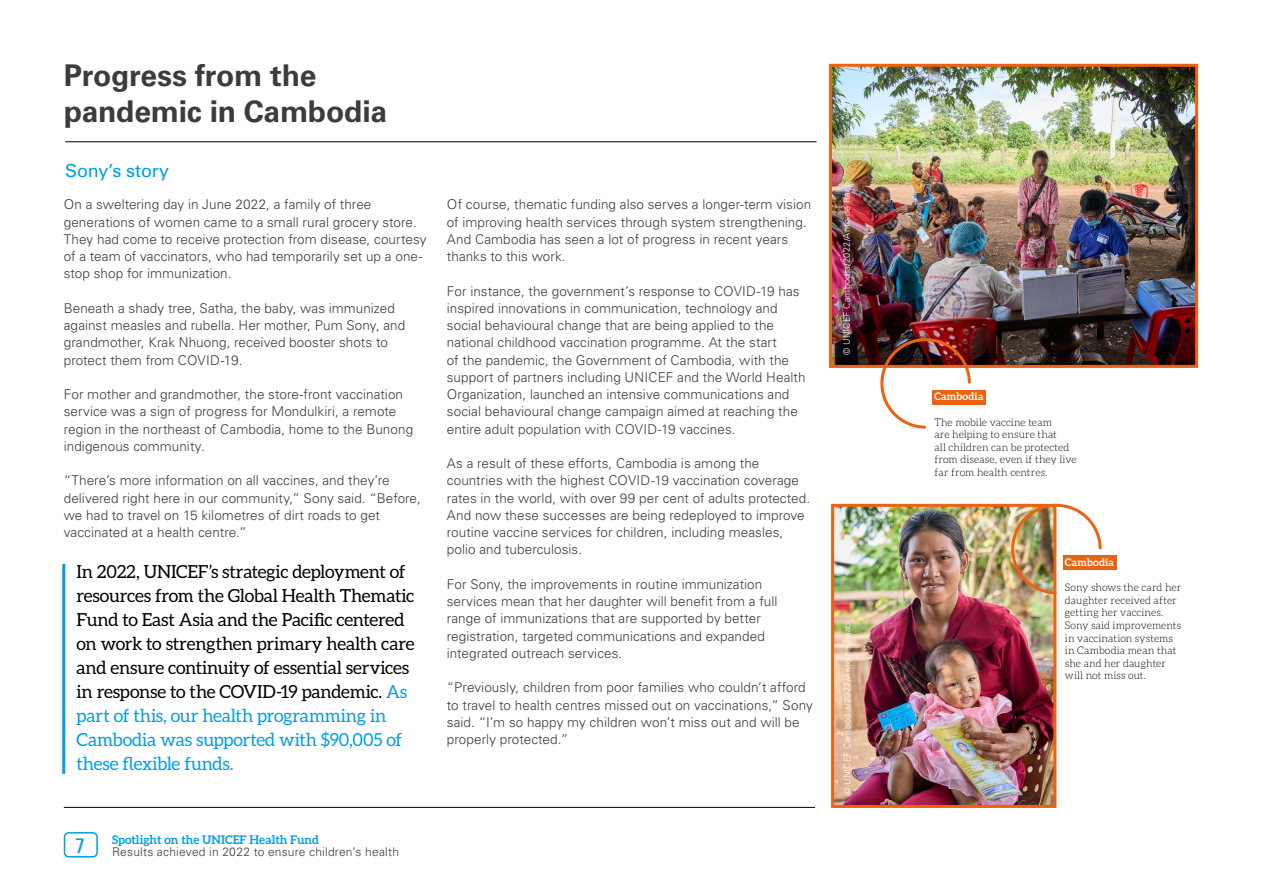
<style>
.page{position:relative;width:1263px;height:893px;background:#fff}
.page>*{position:absolute;margin:0;border:0;box-sizing:border-box;transform-origin:0 0}
.Header_1{font:700 30px/36px "Univers";letter-spacing:-.01em;color:#3c3c3b}
.t1{font:condensed 21px "Univers";color:#009fe3}
.Quote_Blue{font:18px/24px "Aleo";letter-spacing:-.01em;color:#000}
.t2{font:18px "Univers";letter-spacing:-.015em;color:#009fe3}
.Texto_Normal{font:300 13.5px/17.2px "Univers";letter-spacing:.005em;color:#3c3c3b}
.t3{font:300 12px "Univers LT Std";letter-spacing:.015em;color:#3c3c3b}
.t4{font:700 12px "Aleo";color:#009fe3}
.Pie_de_foto{font:300 10.5px/12.6px "Aleo";letter-spacing:.005em;color:#000}
.Pie_de_foto-2{font:700 10.5px "Aleo";letter-spacing:.015em;color:#fff}
.Copyright_photos{font:300 9px "Univers LT Std";letter-spacing:.035em;color:#fff}
.s1{color:#009fe3}
</style>
<div class="page">
<div style="left:64px;top:832px;width:34px;height:25px;border:2px solid #009fe3;border-radius:4px"></div>
<img style="left:833px;top:68px;width:361px;height:296px">
<div style="left:829px;top:64px;width:369px;height:304px;border:3px solid #eb6212"></div>
<hr style="left:65px;top:142px;width:751px;height:1px;background:#000">
<img style="left:879px;top:337px;width:93px;height:92px">
<img style="left:835px;top:508px;width:217px;height:296px">
<div style="left:831px;top:504px;width:225px;height:304px;border:3px solid #eb6212"></div>
<hr style="left:64px;top:807px;width:751px;height:1px;background:#000">
<div style="left:932px;top:390px;width:54px;height:15px;background:#eb6212"></div>
<hr style="left:62px;top:564px;width:3px;height:210px;background:#009fe3">
<img style="left:1010px;top:503px;width:92px;height:93px">
<div style="left:1063px;top:555px;width:53px;height:15px;background:#eb6212"></div>
<p class="Header_1" style="left:64px;top:58px;width:325px">Progress from the pandemic in Cambodia</p>
<p class="t2" style="left:65px;top:160px;width:105px">Sony’s story</p>
<p class="Texto_Normal" style="left:64px;top:196px;width:364px">On a sweltering day in June 2022, a family of three generations of women came to a small rural grocery store.<br>They had come to receive protection from disease, courtesy of a team of vaccinators, who had temporarily set up a one&shy;stop shop for immunization.</p>
<p class="Texto_Normal" style="left:64px;top:299px;width:343px">Beneath a shady tree, Satha, the baby, was immunized against measles and rubella. Her mother, Pum Sony, and grandmother, Krak Nhuong, received booster shots to protect them from COVID-19.</p>
<p class="Texto_Normal" style="left:64px;top:386px;width:351px">For mother and grandmother, the store-front vaccination service was a sign of progress for Mondulkiri, a remote region in the northeast of Cambodia, home to the Bunong indigenous community.</p>
<p class="Texto_Normal" style="left:64px;top:472px;width:359px">“There’s more information on all vaccines, and they’re delivered right here in our community,” Sony said. “Before, we had to travel on 15 kilometres of dirt roads to get vaccinated at a health centre.”</p>
<p class="Quote_Blue" style="left:77px;top:560px;width:340px">In 2022, UNICEF’s strategic deployment of resources from the Global Health Thematic Fund to East Asia and the Pacific centered on work to strengthen primary health care and ensure continuity of essential services in response to the COVID-19 pandemic. <span class="s1">As part of this, our health programming in Cambodia was supported with $90,005 of these flexible funds.</span></p>
<p class="Texto_Normal" style="left:447px;top:196px;width:366px">Of course, thematic funding also serves a longer-term vision of improving health services through system strengthening.<br>And Cambodia has seen a lot of progress in recent years thanks to this work.</p>
<p class="Texto_Normal" style="left:447px;top:282px;width:360px">For instance, the government’s response to COVID-19 has inspired innovations in communication, technology and social behavioural change that are being applied to the national childhood vaccination programme. At the start<br>of the pandemic, the Government of Cambodia, with the support of partners including UNICEF and the World Health Organization, launched an intensive communications and social behavioural change campaign aimed at reaching the entire adult population with COVID-19 vaccines.</p>
<p class="Texto_Normal" style="left:447px;top:455px;width:365px">As a result of these efforts, Cambodia is among the countries with the highest COVID-19 vaccination coverage rates in the world, with over 99 per cent of adults protected.<br>And now these successes are being redeployed to improve routine vaccine services for children, including measles, polio and tuberculosis.</p>
<p class="Texto_Normal" style="left:447px;top:575px;width:332px">For Sony, the improvements in routine immunization services mean that her daughter will benefit from a full range of immunizations that are supported by better registration, targeted communications and expanded integrated outreach services.</p>
<p class="Texto_Normal" style="left:447px;top:679px;width:367px">“Previously, children from poor families who couldn’t afford to travel to health centres missed out on vaccinations,” Sony said. “I’m so happy my children won’t miss out and will be properly protected.”</p>
<p class="t4" style="left:112px;top:832px;width:209px">Spotlight on the UNICEF Health Fund</p>
<h2 class="t1" style="left:76px;top:832px;width:11px">7</h2>
<p class="t3" style="left:112px;top:845px;width:288px">Results achieved in 2022 to ensure children’s health</p>
<p class="Copyright_photos" style="left:841px;top:355px;width:174px;rotate:-90deg">© UNICEF Cambodia/2022/Antoine Raab</p>
<p class="Copyright_photos" style="left:842px;top:795px;width:174px;rotate:-90deg">© UNICEF Cambodia/2022/Antoine Raab</p>
<p class="Pie_de_foto-2" style="left:934px;top:391px;width:51px">Cambodia</p>
<p class="Pie_de_foto" style="left:934px;top:416px;width:144px">The mobile vaccine team<br>are helping to ensure that<br>all children can be protected from disease, even if they live far from health centres.</p>
<p class="Pie_de_foto-2" style="left:1065px;top:556px;width:51px">Cambodia</p>
<p class="Pie_de_foto" style="left:1065px;top:581px;width:118px">Sony shows the card her daughter received after getting her vaccines.<br>Sony said improvements in vaccination systems in Cambodia mean that she and her daughter will not miss out.</p>
</div>
